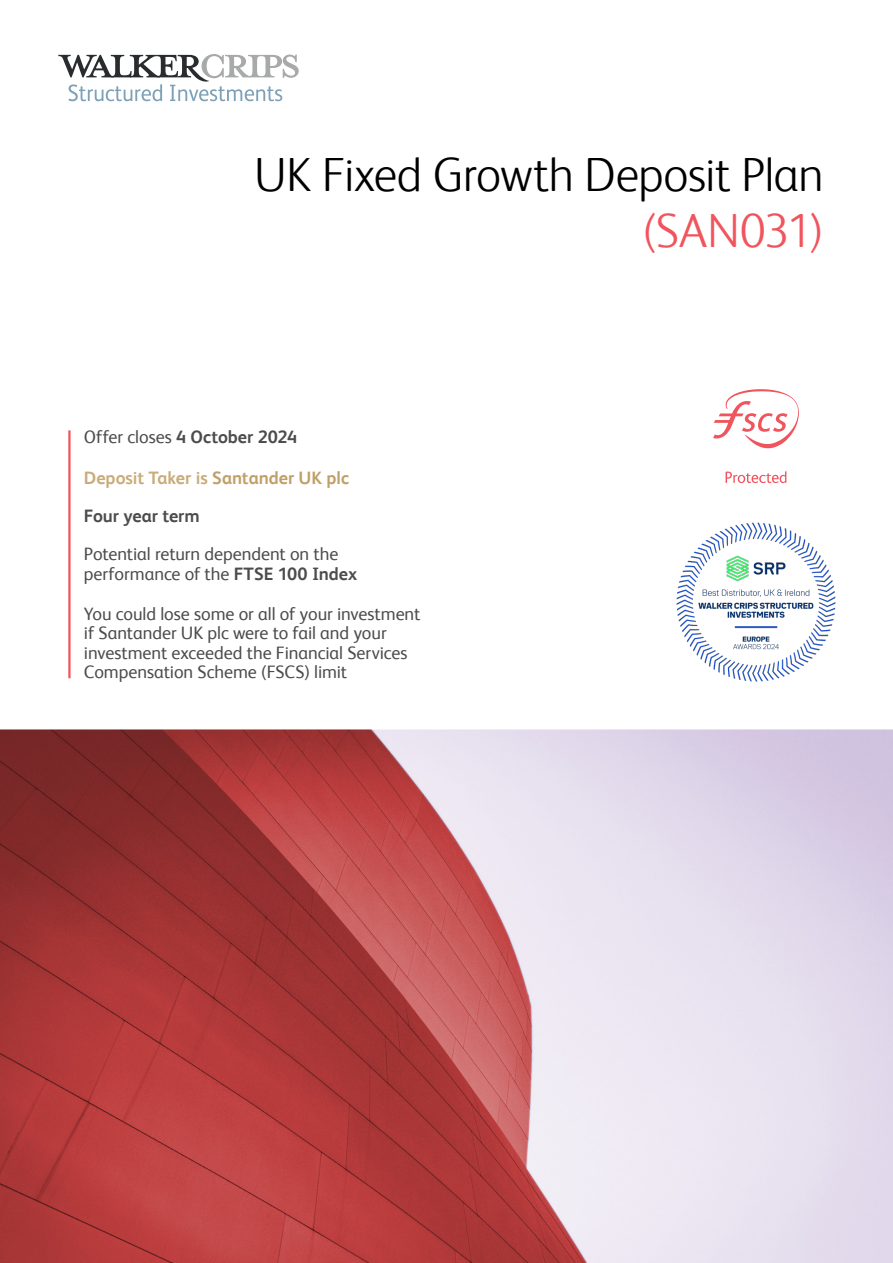
<style>
.page{position:relative;width:893px;height:1263px;background:#fff}
.page>*{position:absolute;margin:0;border:0;box-sizing:border-box;transform-origin:0 0}
.t1{font:300 48px "FS Albert";letter-spacing:-.01em;color:#000}
.t2{font:300 48px "FS Albert";color:#f0545c}
.Main_body_text{font:18px/19.5px "FS Albert";letter-spacing:-.005em;color:#4b4c4d}
.Main_body_text-2{font:700 18px "FS Albert";letter-spacing:-.005em;color:#4b4c4d}
.Main_body_text-3{font:700 18px "FS Albert";color:#c9ac7a}
.s1{font-weight:400}
.s2{color:#c0a068}
.s3{font-weight:700}
</style>
<div class="page">
<hr style="left:68px;top:430px;width:3px;height:248px;background:#f0545c">
<svg style="left:58px;top:54px;width:241px;height:47px"></svg>
<img style="left:0;top:729px;width:893px;height:534px">
<svg style="left:726px;top:471px;width:60px;height:12px"></svg>
<svg style="left:713px;top:389px;width:86px;height:59px"></svg>
<img style="left:676px;top:522px;width:160px;height:160px">
<p class="t1" style="left:254px;top:147px;width:571px">UK Fixed Growth Deposit Plan</p>
<p class="t2" style="left:642px;top:202px;width:183px">(SAN031)</p>
<p class="Main_body_text-2" style="left:84px;top:427px;width:215px"><span class="s1">Offer closes</span> 4 October 2024</p>
<p class="Main_body_text-3" style="left:84px;top:467px;width:267px">Deposit Taker is <span class="s2">Santander UK plc</span></p>
<p class="Main_body_text-2" style="left:84px;top:505px;width:117px">Four year term</p>
<p class="Main_body_text" style="left:84px;top:544px;width:275px">Potential return dependent on the performance of the <span class="s3">FTSE 100 Index</span></p>
<p class="Main_body_text" style="left:84px;top:604px;width:338px">You could lose some or all of your investment if Santander UK plc were to fail and your investment exceeded the Financial Services Compensation Scheme (FSCS) limit</p>
</div>
